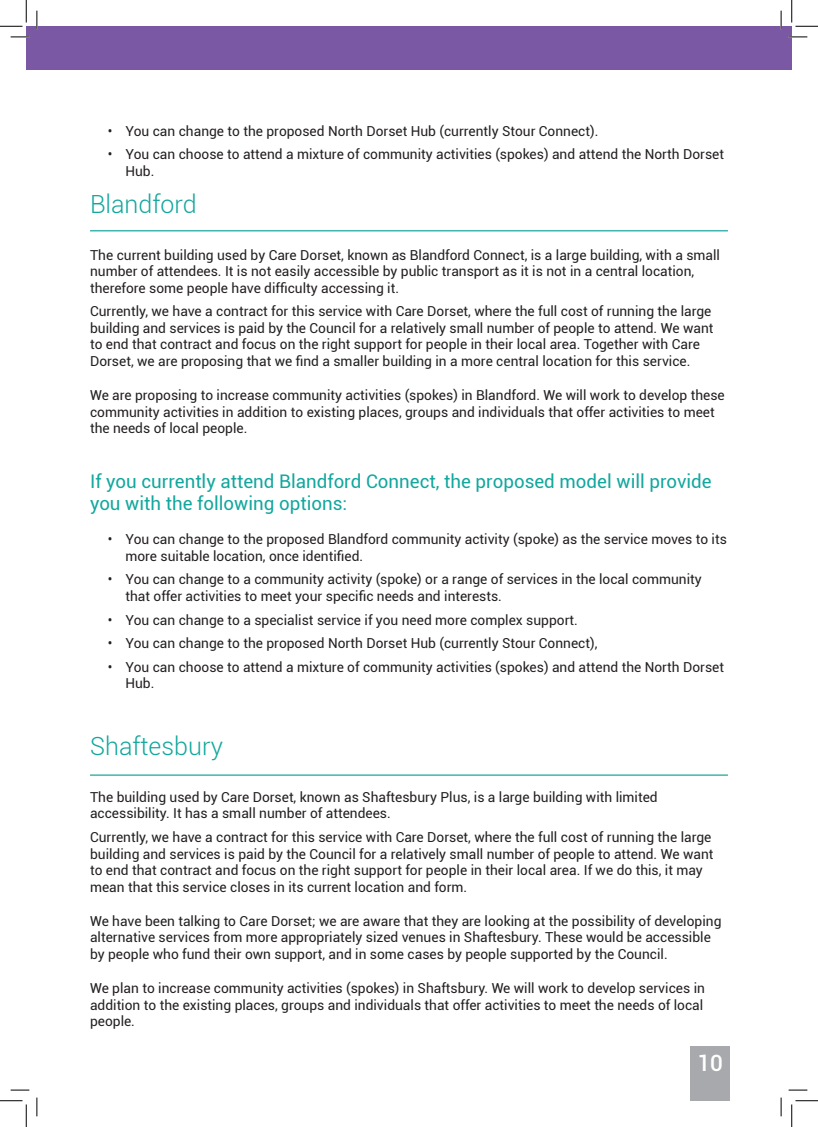
<style>
.page{position:relative;width:818px;height:1127px;background:#fff}
.page>*{position:absolute;margin:0;border:0;box-sizing:border-box;transform-origin:0 0}
.t1{font:300 25px "Roboto";color:#12a79d}
.t2{font:500 22.5px "Roboto";color:#fff}
.t3{font:18.75px/22.5px "Roboto";color:#12a79d}
.t4{font:13.75px/16.5px "Roboto";color:#231f20}
</style>
<div class="page">
<div style="left:26px;top:26px;width:766px;height:44px;background:#7b58a4"></div>
<div style="left:691px;top:1045px;width:39px;height:55px;background:#a8a9ad"></div>
<hr style="left:90px;top:774px;width:638px;height:1px;background:#1ca79d">
<hr style="left:90px;top:230px;width:638px;height:1px;background:#1ca79d">
<svg style="left:11px;top:36px;width:18px;height:2px"></svg>
<svg style="left:788px;top:36px;width:19px;height:2px"></svg>
<svg style="left:11px;top:1089px;width:18px;height:1px"></svg>
<svg style="left:788px;top:1089px;width:19px;height:1px"></svg>
<svg style="left:36px;top:11px;width:2px;height:18px"></svg>
<svg style="left:36px;top:1097px;width:2px;height:18px"></svg>
<svg style="left:780px;top:11px;width:2px;height:18px"></svg>
<svg style="left:780px;top:1097px;width:2px;height:18px"></svg>
<svg style="left:0;top:0;width:27px;height:27px"></svg>
<svg style="left:0;top:1100px;width:27px;height:26px"></svg>
<svg style="left:791px;top:0;width:27px;height:27px"></svg>
<svg style="left:791px;top:1100px;width:27px;height:26px"></svg>
<p class="t4" style="left:108px;top:122px;width:492px">• You can change to the proposed North Dorset Hub (currently Stour Connect).</p>
<p class="t4" style="left:125px;top:146px;width:600px;text-indent:-18px">• You can choose to attend a mixture of community activities (spokes) and attend the North Dorset<br>Hub.</p>
<h1 class="t1" style="left:90px;top:187px;width:108px">Blandford</h1>
<p class="t4" style="left:90px;top:246px;width:631px">The current building used by Care Dorset, known as Blandford Connect, is a large building, with a small number of attendees. It is not easily accessible by public transport as it is not in a central location, therefore some people have difficulty accessing it.</p>
<p class="t4" style="left:90px;top:302px;width:625px">Currently, we have a contract for this service with Care Dorset, where the full cost of running the large building and services is paid by the Council for a relatively small number of people to attend. We want to end that contract and focus on the right support for people in their local area. Together with Care Dorset, we are proposing that we find a smaller building in a more central location for this service.</p>
<p class="t4" style="left:90px;top:386px;width:636px">We are proposing to increase community activities (spokes) in Blandford. We will work to develop these community activities in addition to existing places, groups and individuals that offer activities to meet the needs of local people.</p>
<h3 class="t3" style="left:90px;top:469px;width:623px">If you currently attend Blandford Connect, the proposed model will provide you with the following options:</h3>
<p class="t4" style="left:125px;top:530px;width:603px;text-indent:-18px">• You can change to the proposed Blandford community activity (spoke) as the service moves to its more suitable location, once identified.</p>
<p class="t4" style="left:125px;top:570px;width:578px;text-indent:-18px">• You can change to a community activity (spoke) or a range of services in the local community that offer activities to meet your specific needs and interests.</p>
<p class="t4" style="left:108px;top:610px;width:472px">• You can change to a specialist service if you need more complex support.</p>
<p class="t4" style="left:108px;top:634px;width:491px">• You can change to the proposed North Dorset Hub (currently Stour Connect),</p>
<p class="t4" style="left:125px;top:658px;width:600px;text-indent:-18px">• You can choose to attend a mixture of community activities (spokes) and attend the North Dorset<br>Hub.</p>
<h1 class="t1" style="left:90px;top:729px;width:134px">Shaftesbury</h1>
<p class="t4" style="left:90px;top:788px;width:569px">The building used by Care Dorset, known as Shaftesbury Plus, is a large building with limited accessibility. It has a small number of attendees.</p>
<p class="t4" style="left:90px;top:828px;width:625px">Currently, we have a contract for this service with Care Dorset, where the full cost of running the large building and services is paid by the Council for a relatively small number of people to attend. We want to end that contract and focus on the right support for people in their local area. If we do this, it may mean that this service closes in its current location and form.</p>
<p class="t4" style="left:90px;top:911px;width:633px">We have been talking to Care Dorset; we are aware that they are looking at the possibility of developing alternative services from more appropriately sized venues in Shaftesbury. These would be accessible by people who fund their own support, and in some cases by people supported by the Council.</p>
<p class="t4" style="left:90px;top:979px;width:616px">We plan to increase community activities (spokes) in Shaftsbury. We will work to develop services in addition to the existing places, groups and individuals that offer activities to meet the needs of local people.</p>
<h2 class="t2" style="left:697px;top:1047px;width:27px">10</h2>
</div>
